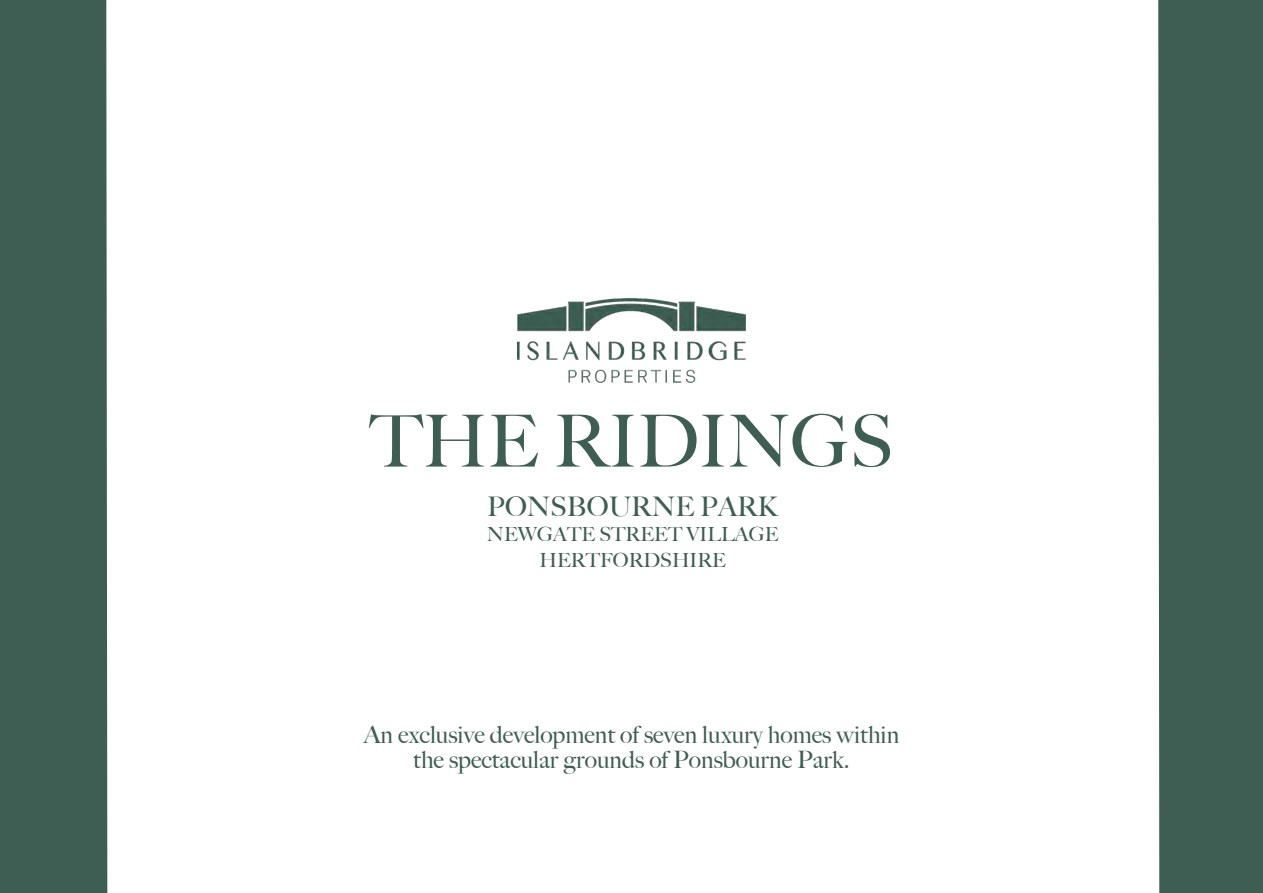
<style>
.page{position:relative;width:1263px;height:893px;background:#3e5d53}
.page>*{position:absolute;margin:0;border:0;box-sizing:border-box;transform-origin:0 0}
.t1{font:500 72px "Big Caslon";color:#3e5d53}
.t2{font:500 27px "Big Caslon";color:#3e5d53}
.t3{font:500 24px/25.5px "Big Caslon";color:#3e5d53;text-align:center}
.t4{font:500 19.5px/25.5px "Big Caslon";color:#3e5d53;text-align:center}
</style>
<div class="page">
<div style="left:106px;top:0;width:1053px;height:893px;background:#fff"></div>
<img style="left:517px;top:298px;width:228px;height:84px">
<h1 class="t1" style="left:370px;top:414px;width:525px">THE RIDINGS</h1>
<p class="t2" style="left:487px;top:496px;width:293px">PONSBOURNE PARK</p>
<p class="t4" style="left:487px;top:524px;width:293px">NEWGATE STREET VILLAGE<br>HERTFORDSHIRE</p>
<p class="t3" style="left:364px;top:724px;width:537px">An exclusive development of seven luxury homes within the spectacular grounds of Ponsbourne Park.</p>
</div>
